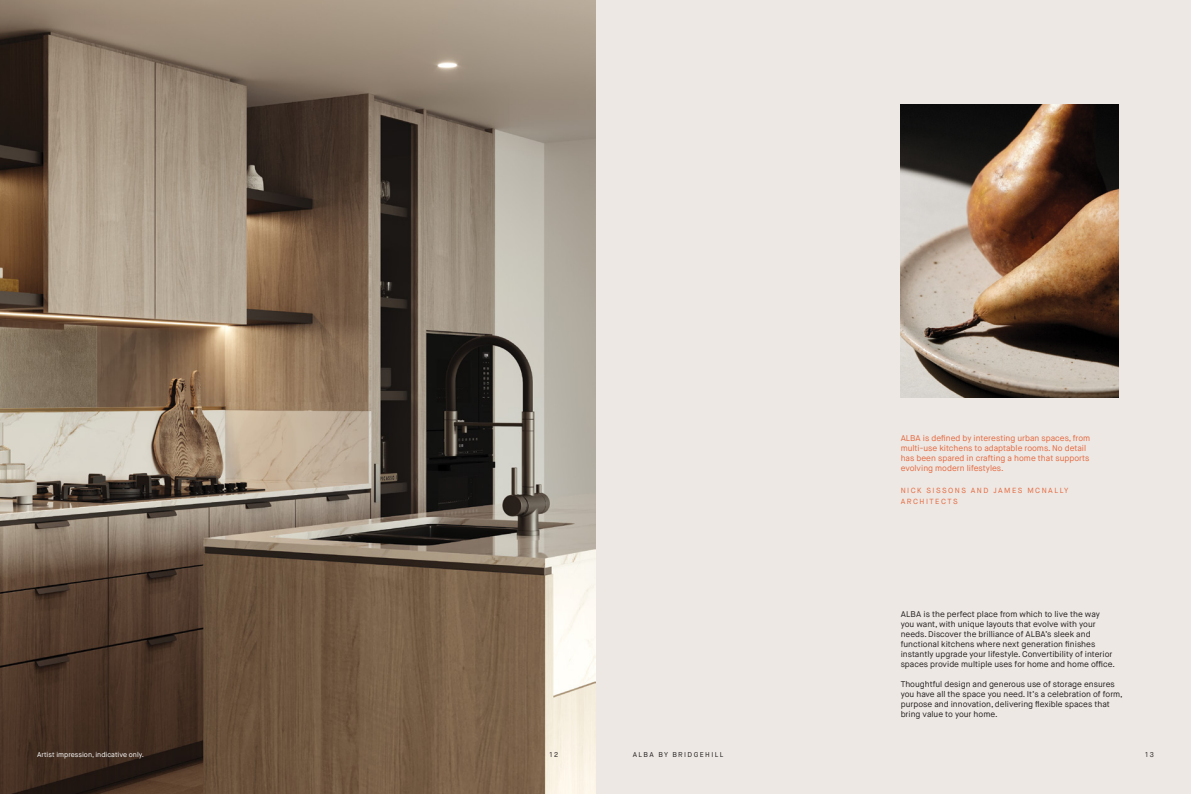
<style>
.page{position:relative;width:1191px;height:794px;background:#ede8e3}
.page>*{position:absolute;margin:0;border:0;box-sizing:border-box;transform-origin:0 0}
.t1{font:8.31px/10px "Maison Neue";color:#231f20}
.t2{font:8.31px/10px "Maison Neue";color:#e5683f}
.t3{font:7.44px/11.4px "Maison Neue";letter-spacing:.2em;color:#e5683f}
.t4{font:7px "Maison Neue";color:#fff}
.t5{font:7px "Maison Neue";letter-spacing:.2em;color:#231f20}
</style>
<div class="page">
<img style="left:0;top:0;width:595px;height:794px">
<img style="left:900px;top:104px;width:218px;height:293px">
<p class="t2" style="left:900px;top:433px;width:191px">ALBA is defined by interesting urban spaces, from multi-use kitchens to adaptable rooms. No detail has been spared in crafting a home that supports evolving modern lifestyles.</p>
<p class="t3" style="left:900px;top:484px;width:169px">NICK SISSONS AND JAMES MCNALLY<br>ARCHITECTS</p>
<p class="t1" style="left:900px;top:609px;width:216px">ALBA is the perfect place from which to live the way you want, with unique layouts that evolve with your needs. Discover the brilliance of ALBA’s sleek and functional kitchens where next generation finishes instantly upgrade your lifestyle. Convertibility of interior spaces provide multiple uses for home and home office.</p>
<p class="t1" style="left:900px;top:679px;width:224px">Thoughtful design and generous use of storage ensures you have all the space you need. It’s a celebration of form, purpose and innovation, delivering flexible spaces that bring value to your home.</p>
<p class="t4" style="left:37px;top:750px;width:108px">Artist impression, indicative only.</p>
<p class="t5" style="left:549px;top:750px;width:10px">12</p>
<p class="t5" style="left:632px;top:750px;width:92px">ALBA BY BRIDGEHILL</p>
<p class="t5" style="left:1145px;top:750px;width:10px">13</p>
</div>
